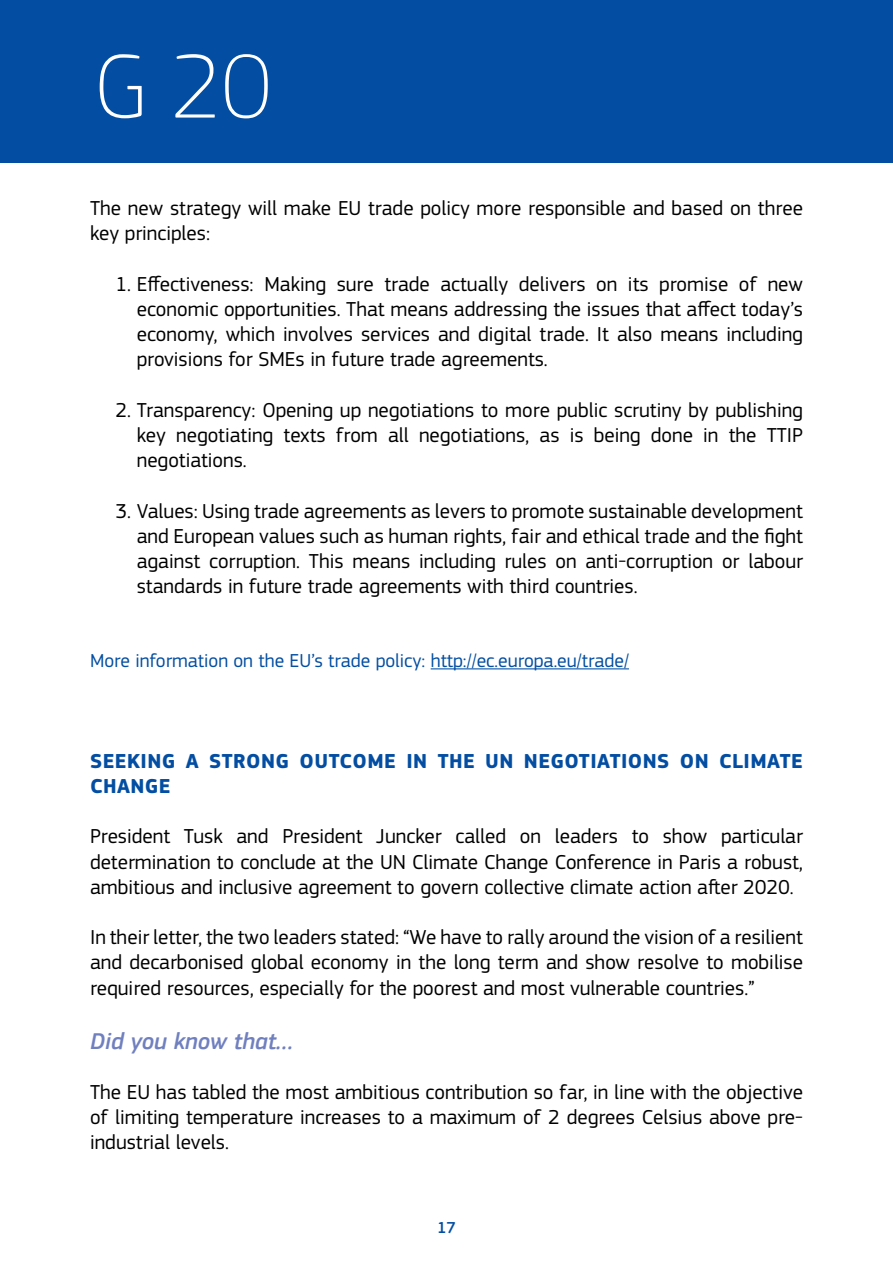
<style>
.page{position:relative;width:893px;height:1263px;background:#fff}
.page>*{position:absolute;margin:0;border:0;box-sizing:border-box;transform-origin:0 0}
.t1{font:100 94.5px "EC Square Sans Pro";color:#fff}
.t2{font:italic 500 24px "EC Square Sans Pro";color:#7080bf}
.t3{font:21px/25.2px "EC Square Sans Pro";color:#000;text-align:justify}
.t4{font:700 21px/25.2px "EC Square Sans Pro";letter-spacing:.02em;color:#034ea2}
.t5{font:19.5px "EC Square Sans Pro";color:#034ea2}
.t6{font:500 16.5px "EC Square Sans Pro";color:#034ea2}
</style>
<div class="page">
<div style="left:0;top:0;width:893px;height:162px;background:#034ea2"></div>
<hr style="left:431px;top:668px;width:198px;height:1px;background:#034ea2">
<h1 class="t1" style="left:94px;top:31px;width:179px">G 20</h1>
<p class="t3" style="left:90px;top:196px;width:714px">The new strategy will make EU trade policy more responsible and based on three key principles:</p>
<p class="t3" style="left:137px;top:271px;width:668px;text-indent:-21px">1. Effectiveness: Making sure trade actually delivers on its promise of new economic opportunities. That means addressing the issues that affect today’s economy, which involves services and digital trade. It also means including provisions for SMEs in future trade agreements.</p>
<p class="t3" style="left:137px;top:397px;width:668px;text-indent:-21px">2. Transparency: Opening up negotiations to more public scrutiny by publishing key negotiating texts from all negotiations, as is being done in the TTIP negotiations.</p>
<p class="t3" style="left:137px;top:498px;width:668px;text-indent:-21px">3. Values: Using trade agreements as levers to promote sustainable development and European values such as human rights, fair and ethical trade and the fight against corruption. This means including rules on anti-corruption or labour standards in future trade agreements with third countries.</p>
<p class="t5" style="left:90px;top:649px;width:540px">More information on the EU’s trade policy: http://ec.europa.eu/trade/</p>
<p class="t4" style="left:90px;top:749px;width:714px">SEEKING A STRONG OUTCOME IN THE UN NEGOTIATIONS ON CLIMATE<br>CHANGE</p>
<p class="t3" style="left:90px;top:824px;width:714px">President Tusk and President Juncker called on leaders to show particular determination to conclude at the UN Climate Change Conference in Paris a robust, ambitious and inclusive agreement to govern collective climate action after 2020.</p>
<p class="t3" style="left:90px;top:925px;width:715px">In their letter, the two leaders stated: “We have to rally around the vision of a resilient and decarbonised global economy in the long term and show resolve to mobilise required resources, especially for the poorest and most vulnerable countries.”</p>
<p class="t2" style="left:90px;top:1027px;width:205px">Did you know that…</p>
<p class="t3" style="left:90px;top:1079px;width:715px">The EU has tabled the most ambitious contribution so far, in line with the objective of limiting temperature increases to a maximum of 2 degrees Celsius above pre&shy;industrial levels.</p>
<p class="t6" style="left:437px;top:1218px;width:20px">17</p>
</div>
